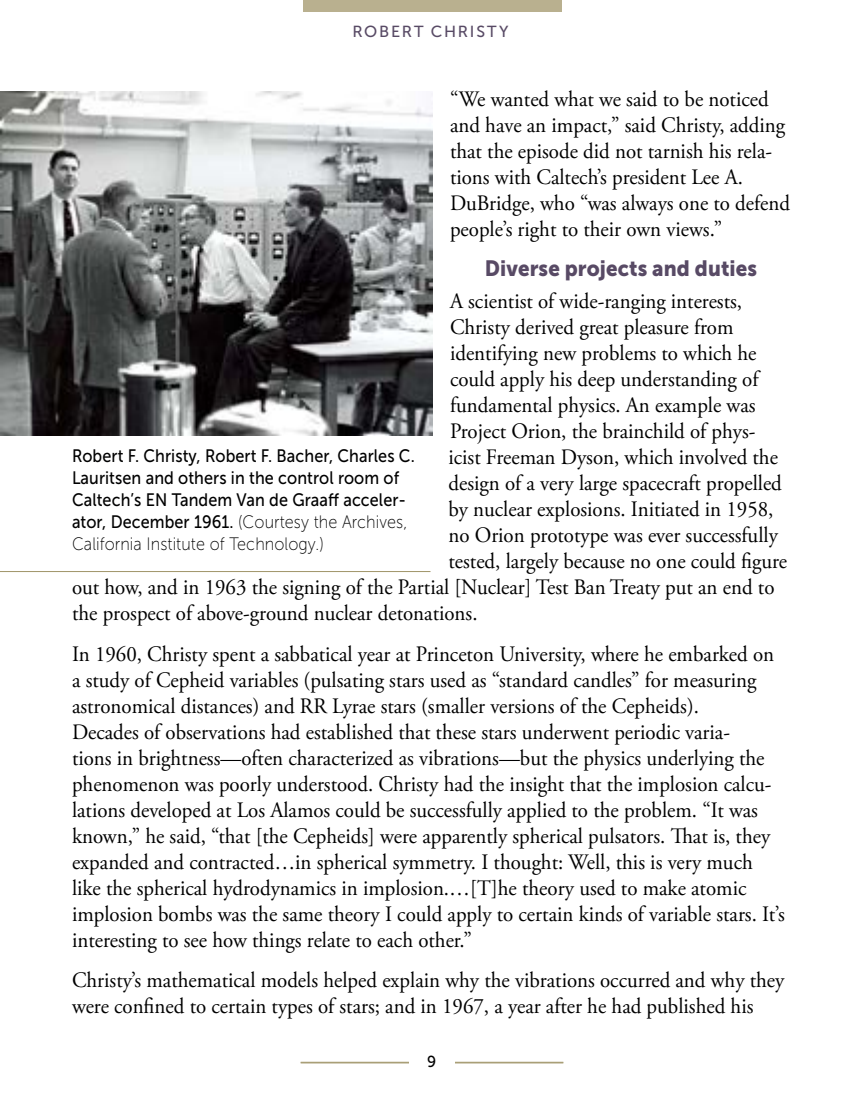
<style>
.page{position:relative;width:864px;height:1098px;background:#fff}
.page>*{position:absolute;margin:0;border:0;box-sizing:border-box;transform-origin:0 0}
.t1{font:22px/26px "Adobe Garamond Pro";color:#000001;scale:.95 1}
.t2{font:22px "Museo Sans 900";letter-spacing:.005em;color:#584a65;scale:.93 1}
.t3{font:18px/22px "Museo Sans 500";letter-spacing:.005em;color:#000001;scale:.9 1}
.t4{font:18px/22px "Museo Sans 100";letter-spacing:.005em;color:#000001;scale:.9 1}
.t5{font:16px "Museo Sans 500";letter-spacing:.11em;color:#584a65}
.t6{font:16px "Museo Sans 500";color:#000001;scale:.95 1}
.s1{font-family:"Museo Sans 500"}
</style>
<div class="page">
<hr style="left:301px;top:1062px;width:262px;height:1px;background:#a09569">
<hr style="left:301px;top:1063px;width:262px;height:1px;background:#a09569">
<div style="left:409px;top:1055px;width:45px;height:27px;background:#fff"></div>
<div style="left:303px;top:0;width:258px;height:12px;background:#b9b08f"></div>
<img style="left:0;top:91px;width:432px;height:345px">
<hr style="left:0;top:571px;width:430px;height:1px;background:#a09569">
<p class="t5" style="left:352px;top:23px;width:158px">ROBERT CHRISTY</p>
<p class="t1" style="left:450px;top:87px;width:360px">“We wanted what we said to be noticed and have an impact,” said Christy, adding that the episode did not tarnish his rela&shy;tions with Caltech’s president Lee A.<br>DuBridge, who “was always one to defend people’s right to their own views.”</p>
<p class="t2" style="left:485px;top:256px;width:294px">Diverse projects and duties</p>
<p class="t1" style="left:450px;top:289px;width:309px">A scientist of wide-ranging interests,</p>
<p class="t1" style="left:450px;top:315px;width:300px">Christy derived great pleasure from</p>
<p class="t1" style="left:450px;top:341px;width:324px">identifying new problems to which he</p>
<p class="t1" style="left:450px;top:367px;width:326px">could apply his deep understanding of</p>
<p class="t1" style="left:450px;top:393px;width:323px">fundamental physics. An example was</p>
<p class="t1" style="left:450px;top:419px;width:323px">Project Orion, the brainchild of phys-</p>
<p class="t1" style="left:448px;top:445px;width:348px">icist Freeman Dyson, which involved the</p>
<p class="t1" style="left:448px;top:471px;width:353px">design of a very large spacecraft propelled</p>
<p class="t1" style="left:448px;top:497px;width:344px">by nuclear explosions. Initiated in 1958,</p>
<p class="t1" style="left:448px;top:523px;width:348px">no Orion prototype was ever successfully</p>
<p class="t1" style="left:448px;top:549px;width:358px">tested, largely because no one could figure</p>
<p class="t1" style="left:72px;top:575px;width:741px">out how, and in 1963 the signing of the Partial [Nuclear] Test Ban Treaty put an end to</p>
<p class="t1" style="left:72px;top:601px;width:428px">the prospect of above-ground nuclear detonations.</p>
<p class="t1" style="left:72px;top:641px;width:752px">In 1960, Christy spent a sabbatical year at Princeton University, where he embarked on a study of Cepheid variables (pulsating stars used as “standard candles” for measuring astronomical distances) and RR Lyrae stars (smaller versions of the Cepheids).<br>Decades of observations had established that these stars underwent periodic varia-<br>tions in brightness—often characterized as vibrations—but the physics underlying the phenomenon was poorly understood. Christy had the insight that the implosion calcu&shy;lations developed at Los Alamos could be successfully applied to the problem. “It was known,” he said, “that [the Cepheids] were apparently spherical pulsators. That is, they expanded and contracted…in spherical symmetry. I thought: Well, this is very much like the spherical hydrodynamics in implosion.…[T]he theory used to make atomic implosion bombs was the same theory I could apply to certain kinds of variable stars. It’s interesting to see how things relate to each other.”</p>
<p class="t1" style="left:72px;top:968px;width:751px">Christy’s mathematical models helped explain why the vibrations occurred and why they were confined to certain types of stars; and in 1967, a year after he had published his</p>
<p class="t3" style="left:72px;top:445px;width:382px">Robert F. Christy, Robert F. Bacher, Charles C.<br>Lauritsen and others in the control room of<br>Caltech’s EN Tandem Van de Graaff acceler-</p>
<p class="t4" style="left:72px;top:511px;width:374px"><span class="s1">ator, December 1961.</span> (Courtesy the Archives,<br>California Institute of Technology.)</p>
<p class="t6" style="left:427px;top:1052px;width:11px">9</p>
</div>
